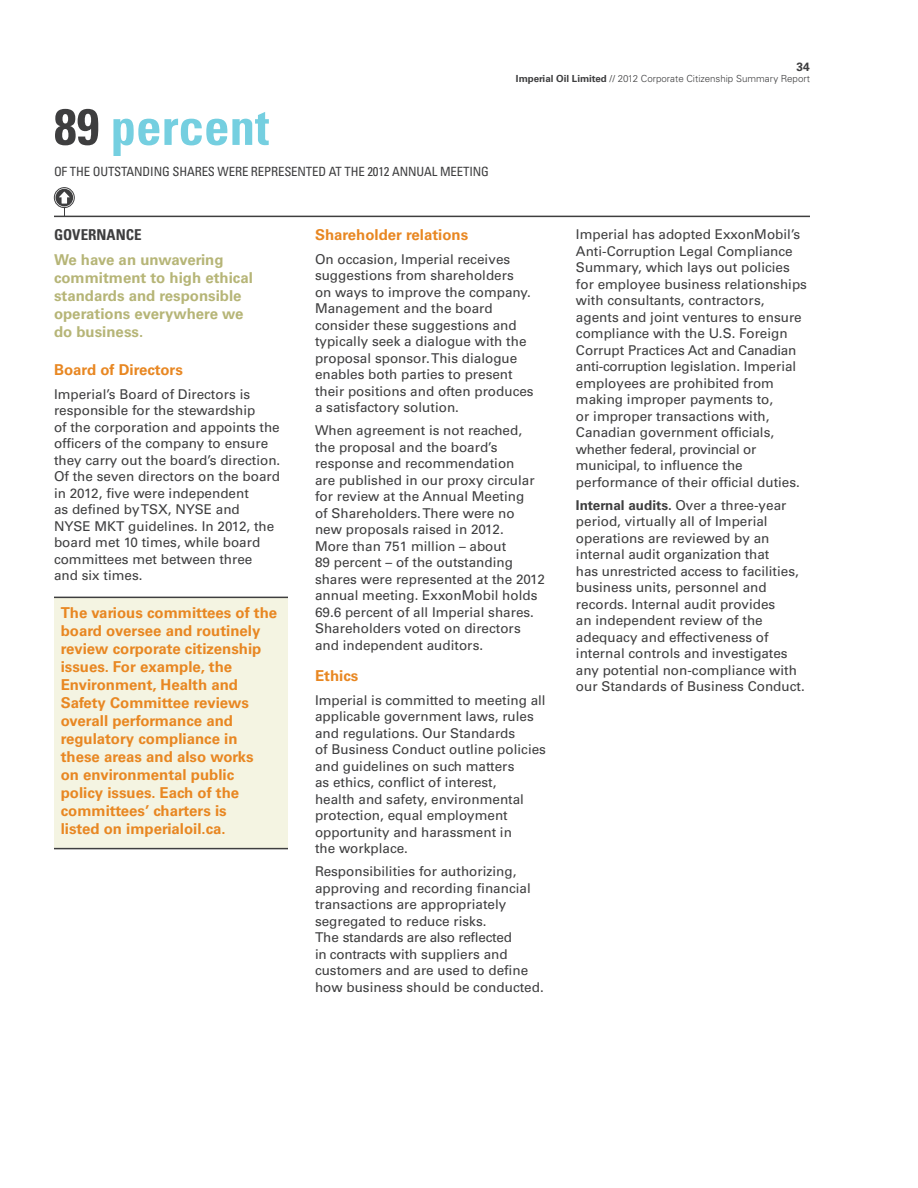
<style>
.page{position:relative;width:918px;height:1188px;background:#fff}
.page>*{position:absolute;margin:0;border:0;box-sizing:border-box;transform-origin:0 0}
.pull_out_large_text{font:700 condensed 51px "Univers LT Std";color:#75cfe0}
.highlight_text{font:700 15px/18px "Univers LT Std";color:#e88722}
.intro_text{font:700 15px/18px "Univers LT Std";color:#b6b577}
.heading_2{font:700 15px "Univers LT Std";color:#e88722}
.heading_1{font:700 condensed 15px "Univers LT Std";color:#3e3e3f}
.body_copy{font:13.5px/16.5px "Univers LT Std";color:#3e3e3f}
.pull_out_small_text{font:condensed 12.75px "Univers LT Std";letter-spacing:-.01em;color:#3e3e3f}
.t1{font:700 12px "Univers LT Std";color:#3e3e3f}
.t2{font:300 9.75px "Univers LT Std";color:#3e3e3f}
.s1{color:#3e3e3f}
.s2{font-weight:700}
.s3{font-weight:400}
</style>
<div class="page">
<div style="left:54px;top:597px;width:234px;height:252px;background:#f4f4e2"></div>
<div style="left:54px;top:187px;width:21px;height:21px;border:1px solid #3e3e3f;border-radius:50%"></div>
<svg style="left:55px;top:189px;width:18px;height:27px"></svg>
<hr style="left:54px;top:216px;width:756px;height:1px;background:#3e3e3f">
<hr style="left:54px;top:597px;width:234px;height:1px;background:#3e3e3f">
<hr style="left:54px;top:848px;width:234px;height:1px;background:#3e3e3f">
<p class="pull_out_large_text" style="left:54px;top:96px;width:217px"><span class="s1">89</span> percent</p>
<p class="pull_out_small_text" style="left:54px;top:164px;width:436px">OF THE OUTSTANDING SHARES WERE REPRESENTED AT THE 2012 ANNUAL MEETING</p>
<p class="t1" style="left:797px;top:59px;width:15px">34</p>
<p class="t2" style="left:516px;top:73px;width:296px"><span class="s2">Imperial Oil Limited</span> <span class="s3">//</span> 2012 Corporate Citizenship Summary Report</p>
<p class="heading_1" style="left:54px;top:226px;width:89px">GOVERNANCE</p>
<p class="intro_text" style="left:54px;top:251px;width:200px">We have an unwavering commitment to high ethical standards and responsible operations everywhere we do business.</p>
<p class="heading_2" style="left:54px;top:361px;width:130px">Board of Directors</p>
<p class="body_copy" style="left:54px;top:386px;width:228px">Imperial’s Board of Directors is responsible for the stewardship<br>of the corporation and appoints the officers of the company to ensure they carry out the board’s direction.<br>Of the seven directors on the board in 2012, five were independent<br>as defined by TSX, NYSE and<br>NYSE MKT guidelines. In 2012, the board met 10 times, while board committees met between three<br>and six times.</p>
<p class="highlight_text" style="left:61px;top:604px;width:218px">The various committees of the board oversee and routinely review corporate citizenship issues. For example, the<br>Environment, Health and<br>Safety Committee reviews overall performance and regulatory compliance in these areas and also works<br>on environmental public policy issues. Each of the committees’ charters is<br>listed on imperialoil.ca.</p>
<p class="heading_2" style="left:315px;top:226px;width:155px">Shareholder relations</p>
<p class="body_copy" style="left:315px;top:251px;width:220px">On occasion, Imperial receives suggestions from shareholders on ways to improve the company.<br>Management and the board consider these suggestions and typically seek a dialogue with the proposal sponsor. This dialogue enables both parties to present their positions and often produces a satisfactory solution.</p>
<p class="body_copy" style="left:315px;top:422px;width:232px">When agreement is not reached, the proposal and the board’s response and recommendation<br>are published in our proxy circular for review at the Annual Meeting<br>of Shareholders. There were no<br>new proposals raised in 2012.<br>More than 751 million – about<br>89 percent – of the outstanding shares were represented at the 2012 annual meeting. ExxonMobil holds<br>69.6 percent of all Imperial shares.<br>Shareholders voted on directors and independent auditors.</p>
<p class="heading_2" style="left:315px;top:667px;width:45px">Ethics</p>
<p class="body_copy" style="left:315px;top:692px;width:233px">Imperial is committed to meeting all applicable government laws, rules and regulations. Our Standards<br>of Business Conduct outline policies and guidelines on such matters<br>as ethics, conflict of interest,<br>health and safety, environmental protection, equal employment opportunity and harassment in<br>the workplace.</p>
<p class="body_copy" style="left:315px;top:863px;width:230px">Responsibilities for authorizing, approving and recording financial transactions are appropriately segregated to reduce risks.<br>The standards are also reflected<br>in contracts with suppliers and customers and are used to define how business should be conducted.</p>
<p class="body_copy" style="left:576px;top:226px;width:233px">Imperial has adopted ExxonMobil’s Anti-Corruption Legal Compliance Summary, which lays out policies for employee business relationships with consultants, contractors, agents and joint ventures to ensure compliance with the U.S. Foreign Corrupt Practices Act and Canadian anti-corruption legislation. Imperial employees are prohibited from making improper payments to,<br>or improper transactions with, Canadian government officials, whether federal, provincial or municipal, to influence the performance of their official duties.</p>
<p class="body_copy" style="left:576px;top:497px;width:230px"><span class="s2">Internal audits.</span> Over a three-year period, virtually all of Imperial operations are reviewed by an internal audit organization that<br>has unrestricted access to facilities, business units, personnel and records. Internal audit provides<br>an independent review of the adequacy and effectiveness of internal controls and investigates any potential non-compliance with our Standards of Business Conduct.</p>
</div>
